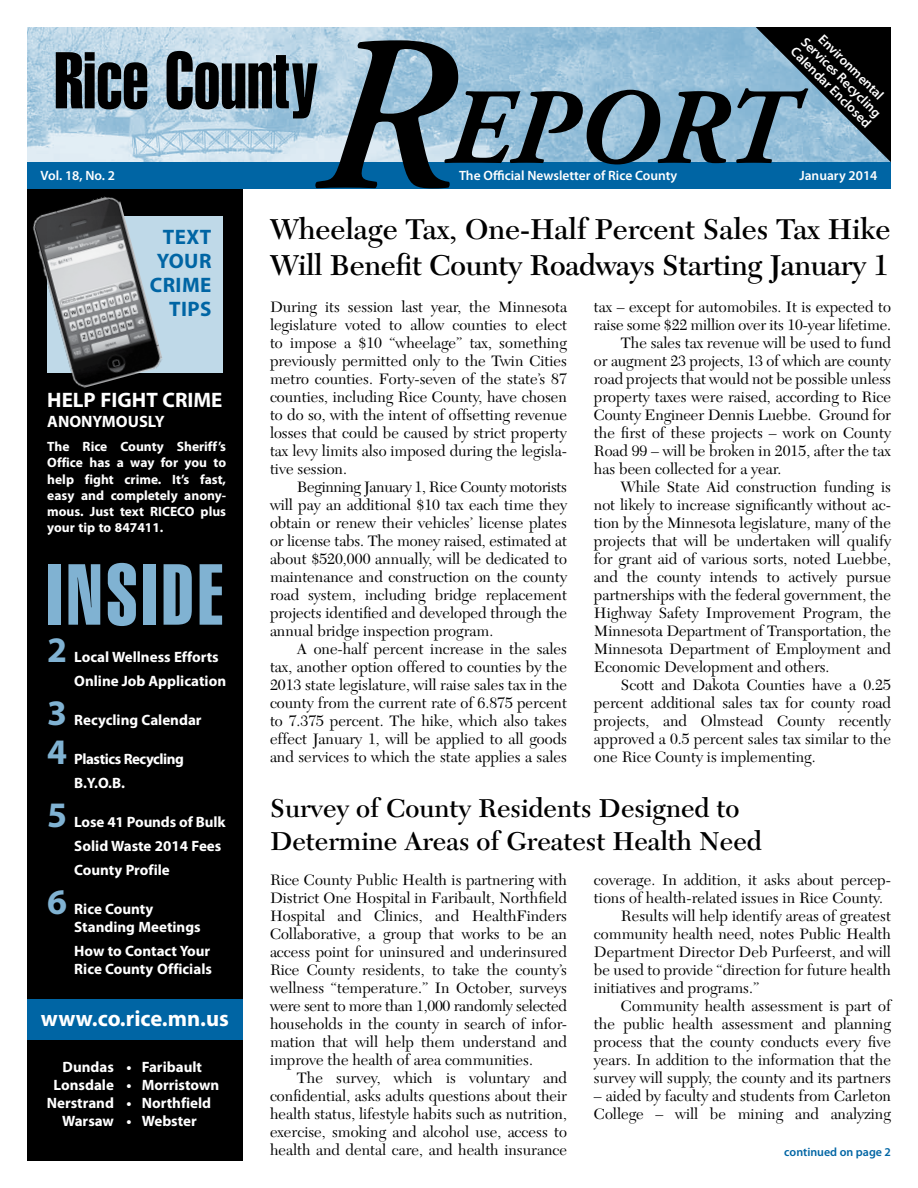
<style>
.page{position:relative;width:918px;height:1188px;background:#fff}
.page>*{position:absolute;margin:0;border:0;box-sizing:border-box;transform-origin:0 0}
.t1{font:italic 700 108px "Adobe Garamond";color:#000}
.t2{font:84px "Swiss 911 BT Extra Compressed";letter-spacing:.05em;color:#80b2d2}
.t3{font:78px "Swiss 911 BT Extra Compressed";color:#000}
.t4{font:700 36px "Myriad Pro";color:#80b2d2}
.t5{font:600 30px/36px "New Caledonia";letter-spacing:-.01em;color:#000}
.t6{font:600 27px/32.4px "New Caledonia";color:#000}
.t7{font:700 22.5px "Myriad Pro";color:#fff}
.t8{font:700 21px "Myriad Pro";color:#0065a4}
.t9{font:700 21px "Myriad Pro";color:#fff}
.t10{font:700 16.5px "Myriad Pro";color:#fff}
.t11{font:15.75px/18px "New Caledonia";color:#000;text-align:justify}
.t12{font:700 15px/18px "Myriad Pro";color:#fff}
.t13{font:700 15px/24px "Myriad Pro";letter-spacing:-.03em;color:#fff}
.t14{font:700 13.5px/16.2px "Myriad Pro";color:#fff;text-align:justify}
.t15{font:600 13.5px/28.5px "Myriad Pro";color:#fff;text-align:center}
.t16{font:600 12px "Myriad Pro";color:#0065a4}
.s1{font-weight:600;font-size:222px}
</style>
<div class="page">
<div style="left:27px;top:189px;width:216px;height:972px;background:#000"></div>
<div style="left:27px;top:999px;width:216px;height:41px;background:#0065a4"></div>
<div style="left:27px;top:162px;width:864px;height:27px;background:#0065a4"></div>
<img style="left:27px;top:27px;width:729px;height:135px">
<div style="left:47px;top:216px;width:176px;height:157px;background:#bfd9e8"></div>
<svg style="left:756px;top:27px;width:135px;height:135px;background:#485d6a"></svg>
<img style="left:33px;top:196px;width:129px;height:192px">
<p class="t15" style="left:824px;top:19px;width:110px;rotate:45deg">Environmental<br>Calendar Enclosed</p>
<p class="t15" style="left:814px;top:29px;width:108px;rotate:45deg">Services Recycling</p>
<h1 class="t1" style="left:314px;top:70px;width:480px"><span class="s1">R</span>EPORT</h1>
<h3 class="t3" style="left:54px;top:37px;width:264px">Rice County</h3>
<p class="t15" style="left:40px;top:161px;width:76px">Vol. 18, No. 2</p>
<p class="t15" style="left:459px;top:161px;width:220px">The Official Newsletter of Rice County</p>
<p class="t15" style="left:800px;top:161px;width:79px">January 2014</p>
<h3 class="t8" style="left:163px;top:223px;width:46px">Text</h3>
<h3 class="t8" style="left:157px;top:247px;width:15px">your</h3>
<h3 class="t8" style="left:150px;top:271px;width:14px">crime</h3>
<h3 class="t8" style="left:169px;top:295px;width:12px">tips</h3>
<h3 class="t9" style="left:47px;top:386px;width:177px">HELP FIGHT CRIME</h3>
<p class="t10" style="left:47px;top:411px;width:119px">ANONYMOUSLY</p>
<p class="t14" style="left:47px;top:438px;width:180px">The Rice County Sheriff’s Office has a way for you to help fight crime. It’s fast, easy and completely anony&shy;mous. Just text RICECO plus your tip to 847411.</p>
<h2 class="t2" style="left:47px;top:548px;width:178px">INSIDE</h2>
<h3 class="t4" style="left:47px;top:626px;width:21px">2</h3>
<p class="t12" style="left:74px;top:644px;width:153px;line-height:24px">Local Wellness Efforts<br>Online Job Application</p>
<h3 class="t4" style="left:47px;top:689px;width:21px">3</h3>
<h3 class="t4" style="left:47px;top:728px;width:21px">4</h3>
<h3 class="t4" style="left:47px;top:791px;width:21px">5</h3>
<h3 class="t4" style="left:47px;top:878px;width:21px">6</h3>
<p class="t12" style="left:74px;top:710px;width:129px">Recycling Calendar</p>
<p class="t13" style="left:74px;top:746px;width:111px">Plastics Recycling<br>B.Y.O.B.</p>
<p class="t12" style="left:74px;top:809px;width:153px;line-height:24px">Lose 41 Pounds of Bulk<br>Solid Waste 2014 Fees<br>County Profile</p>
<p class="t12" style="left:74px;top:899px;width:128px">Rice County<br>Standing Meetings</p>
<p class="t12" style="left:74px;top:941px;width:139px">How to Contact Your<br>Rice County Officials</p>
<h3 class="t7" style="left:41px;top:1003px;width:190px">www.co.rice.mn.us</h3>
<p class="t12" style="left:47px;top:1057px;width:174px;text-align:center">Dundas • Faribault<br>Lonsdale • Morristown<br>Nerstrand • Northfield<br>Warsaw • Webster</p>
<h3 class="t5" style="left:270px;top:211px;width:622px">Wheelage Tax, One-Half Percent Sales Tax Hike<br>Will Benefit County Roadways Starting January 1</h3>
<p class="t11" style="left:270px;top:298px;width:299px">During its session last year, the Minnesota legislature voted to allow counties to elect to impose a $10 “wheelage” tax, something previously permitted only to the Twin Cities metro counties. Forty-seven of the state’s 87 counties, including Rice County, have chosen to do so, with the intent of offsetting revenue losses that could be caused by strict property tax levy limits also imposed during the legisla&shy;tive session.</p>
<p class="t11" style="left:270px;top:478px;width:299px;text-indent:27px">Beginning January 1, Rice County motorists will pay an additional $10 tax each time they obtain or renew their vehicles’ license plates or license tabs. The money raised, estimated at about $520,000 annually, will be dedicated to maintenance and construction on the county road system, including bridge replacement projects identified and developed through the annual bridge inspection program.</p>
<p class="t11" style="left:270px;top:640px;width:299px;text-indent:27px">A one-half percent increase in the sales tax, another option offered to counties by the 2013 state legislature, will raise sales tax in the county from the current rate of 6.875 percent to 7.375 percent. The hike, which also takes effect January 1, will be applied to all goods and services to which the state applies a sales</p>
<p class="t11" style="left:594px;top:298px;width:298px">tax – except for automobiles. It is expected to</p>
<p class="t11" style="left:594px;top:316px;width:299px">raise some $22 million over its 10-year lifetime.</p>
<p class="t11" style="left:621px;top:334px;width:272px">The sales tax revenue will be used to fund</p>
<p class="t11" style="left:594px;top:352px;width:298px">or augment 23 projects, 13 of which are county</p>
<p class="t11" style="left:594px;top:370px;width:299px">road projects that would not be possible unless</p>
<p class="t11" style="left:594px;top:388px;width:299px">property taxes were raised, according to Rice</p>
<p class="t11" style="left:594px;top:406px;width:298px">County Engineer Dennis Luebbe. Ground for</p>
<p class="t11" style="left:594px;top:424px;width:299px">the first of these projects – work on County</p>
<p class="t11" style="left:594px;top:442px;width:298px">Road 99 – will be broken in 2015, after the tax</p>
<p class="t11" style="left:594px;top:460px;width:189px">has been collected for a year.</p>
<p class="t11" style="left:621px;top:478px;width:271px">While State Aid construction funding is</p>
<p class="t11" style="left:594px;top:496px;width:298px">not likely to increase significantly without ac-</p>
<p class="t11" style="left:594px;top:514px;width:298px">tion by the Minnesota legislature, many of the</p>
<p class="t11" style="left:594px;top:532px;width:299px">projects that will be undertaken will qualify</p>
<p class="t11" style="left:594px;top:550px;width:298px">for grant aid of various sorts, noted Luebbe,</p>
<p class="t11" style="left:594px;top:568px;width:298px">and the county intends to actively pursue</p>
<p class="t11" style="left:594px;top:586px;width:298px">partnerships with the federal government, the</p>
<p class="t11" style="left:594px;top:604px;width:298px">Highway Safety Improvement Program, the</p>
<p class="t11" style="left:594px;top:622px;width:299px">Minnesota Department of Transportation, the</p>
<p class="t11" style="left:594px;top:640px;width:299px">Minnesota Department of Employment and</p>
<p class="t11" style="left:594px;top:658px;width:237px">Economic Development and others.</p>
<p class="t11" style="left:621px;top:676px;width:272px">Scott and Dakota Counties have a 0.25</p>
<p class="t11" style="left:594px;top:694px;width:299px">percent additional sales tax for county road</p>
<p class="t11" style="left:594px;top:712px;width:298px">projects, and Olmstead County recently</p>
<p class="t11" style="left:594px;top:730px;width:299px">approved a 0.5 percent sales tax similar to the</p>
<p class="t11" style="left:594px;top:748px;width:223px">one Rice County is implementing.</p>
<h3 class="t6" style="left:270px;top:793px;width:493px">Survey of County Residents Designed to<br>Determine Areas of Greatest Health Need</h3>
<p class="t11" style="left:270px;top:871px;width:299px">Rice County Public Health is partnering with District One Hospital in Faribault, Northfield Hospital and Clinics, and HealthFinders Collaborative, a group that works to be an access point for uninsured and underinsured Rice County residents, to take the county’s wellness “temperature.” In October, surveys were sent to more than 1,000 randomly selected households in the county in search of infor&shy;mation that will help them understand and improve the health of area communities.</p>
<p class="t11" style="left:270px;top:1069px;width:299px;text-indent:27px">The survey, which is voluntary and confidential, asks adults questions about their health status, lifestyle habits such as nutrition, exercise, smoking and alcohol use, access to health and dental care, and health insurance</p>
<p class="t11" style="left:594px;top:871px;width:299px">coverage. In addition, it asks about percep-</p>
<p class="t11" style="left:594px;top:889px;width:291px">tions of health-related issues in Rice County.</p>
<p class="t11" style="left:621px;top:907px;width:272px">Results will help identify areas of greatest</p>
<p class="t11" style="left:594px;top:925px;width:299px">community health need, notes Public Health</p>
<p class="t11" style="left:594px;top:943px;width:299px">Department Director Deb Purfeerst, and will</p>
<p class="t11" style="left:594px;top:961px;width:299px">be used to provide “direction for future health</p>
<p class="t11" style="left:594px;top:979px;width:167px">initiatives and programs.”</p>
<p class="t11" style="left:621px;top:997px;width:271px">Community health assessment is part of</p>
<p class="t11" style="left:594px;top:1015px;width:298px">the public health assessment and planning</p>
<p class="t11" style="left:594px;top:1033px;width:299px">process that the county conducts every five</p>
<p class="t11" style="left:594px;top:1051px;width:298px">years. In addition to the information that the</p>
<p class="t11" style="left:594px;top:1069px;width:298px">survey will supply, the county and its partners</p>
<p class="t11" style="left:594px;top:1087px;width:299px">– aided by faculty and students from Carleton<br>College – will be mining and analyzing</p>
<p class="t16" style="left:784px;top:1145px;width:108px">continued on page 2</p>
</div>
